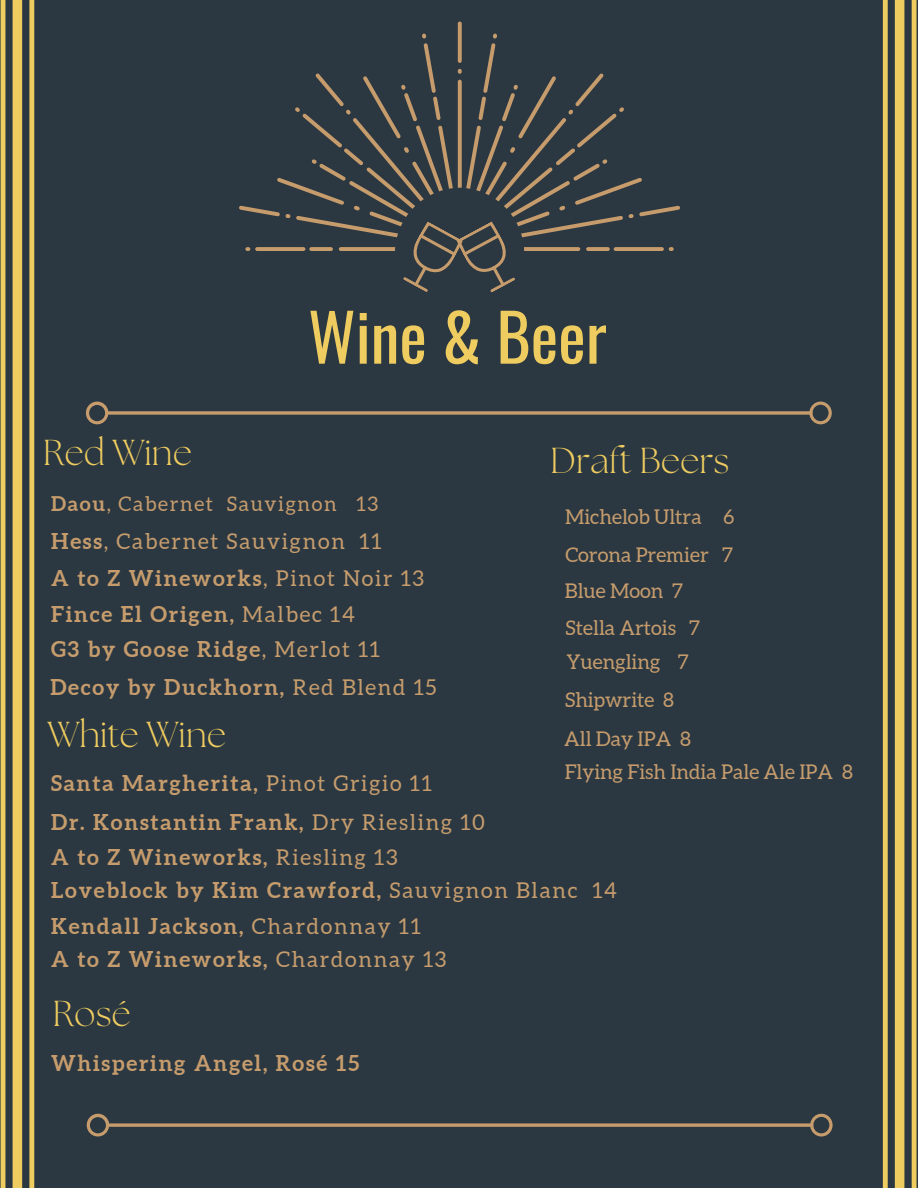
<style>
.page{position:relative;width:918px;height:1188px;background:#2b3841}
.page>*{position:absolute;margin:0;border:0;box-sizing:border-box;transform-origin:0 0}
.t1{font:65.4px "Oswald";color:#efcc60}
.t2{font:300 36px "The Seasons";color:#efcc60}
.t3{font:700 21.75px "Aleo";letter-spacing:.08em;color:#c69c6d}
.t4{font:21.75px "Aleo";letter-spacing:.08em;color:#c69c6d}
.t5{font:20.25px "Aleo";color:#c69c6d}
.t6{font:20.25px "Aleo";letter-spacing:.08em;color:#c69c6d}
.s1{font-weight:700}
.s2{font-weight:400}
</style>
<div class="page">
<svg style="left:458px;top:22px;width:4px;height:41px"></svg>
<svg style="left:239px;top:33px;width:441px;height:259px"></svg>
<svg style="left:87px;top:1114px;width:746px;height:23px"></svg>
<svg style="left:86px;top:402px;width:746px;height:22px"></svg>
<svg style="left:883px;top:0;width:34px;height:1188px"></svg>
<svg style="left:1px;top:0;width:33px;height:1188px"></svg>
<p class="t1" style="left:308px;top:286px;width:300px">Wine &amp; Beer</p>
<p class="t2" style="left:43px;top:436px;width:151px">Red Wine</p>
<p class="t2" style="left:550px;top:444px;width:181px">Draft Beers</p>
<p class="t5" style="left:565px;top:506px;width:171px">Michelob Ultra 6</p>
<p class="t5" style="left:565px;top:544px;width:169px">Corona Premier 7</p>
<p class="t5" style="left:565px;top:579px;width:120px">Blue Moon 7</p>
<p class="t5" style="left:566px;top:616px;width:136px">Stella Artois 7</p>
<p class="t5" style="left:566px;top:650px;width:124px">Yuengling 7</p>
<p class="t6" style="left:51px;top:492px;width:328px"><span class="s1">Daou</span>, Cabernet Sauvignon 13</p>
<p class="t4" style="left:51px;top:529px;width:332px"><span class="s1">Hess</span>, Cabernet Sauvignon 11</p>
<p class="t3" style="left:51px;top:566px;width:374px">A to Z Wineworks<span class="s2">, Pinot Noir 13</span></p>
<p class="t3" style="left:51px;top:601px;width:305px">Fince El Origen, <span class="s2">Malbec 14</span></p>
<p class="t3" style="left:51px;top:636px;width:330px">G3 by Goose Ridge<span class="s2">, Merlot 11</span></p>
<p class="t3" style="left:50px;top:674px;width:388px">Decoy by Duckhorn, <span class="s2">Red Blend 15</span></p>
<p class="t2" style="left:48px;top:719px;width:180px">White Wine</p>
<p class="t3" style="left:51px;top:771px;width:382px">Santa Margherita, <span class="s2">Pinot Grigio 11</span></p>
<p class="t3" style="left:51px;top:809px;width:435px">Dr. Konstantin Frank, <span class="s2">Dry Riesling 10</span></p>
<p class="t3" style="left:51px;top:844px;width:348px">A to Z Wineworks, <span class="s2">Riesling 13</span></p>
<p class="t3" style="left:51px;top:877px;width:567px">Loveblock by Kim Crawford, <span class="s2">Sauvignon Blanc 14</span></p>
<p class="t3" style="left:51px;top:913px;width:371px">Kendall Jackson, <span class="s2">Chardonnay 11</span></p>
<p class="t3" style="left:51px;top:946px;width:397px">A to Z Wineworks, <span class="s2">Chardonnay 13</span></p>
<p class="t2" style="left:52px;top:997px;width:80px">Rosé</p>
<p class="t3" style="left:51px;top:1050px;width:310px">Whispering Angel, Rosé 15</p>
<p class="t5" style="left:565px;top:688px;width:111px">Shipwrite 8</p>
<p class="t5" style="left:564px;top:727px;width:128px">All Day IPA 8</p>
<p class="t5" style="left:565px;top:760px;width:290px">Flying Fish India Pale Ale IPA 8</p>
</div>
